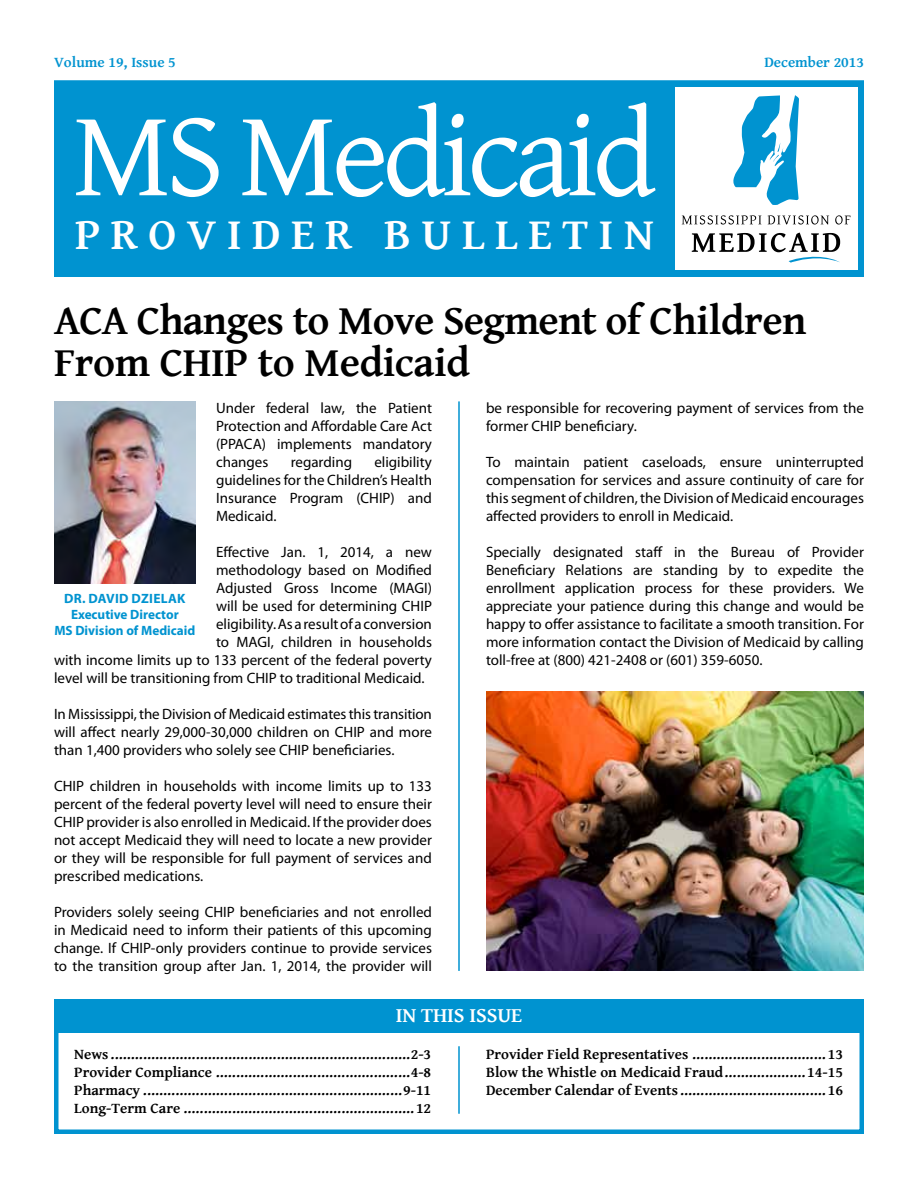
<style>
.page{position:relative;width:918px;height:1188px;background:#fff}
.page>*{position:absolute;margin:0;border:0;box-sizing:border-box;transform-origin:0 0}
.t1{font:123px "Gentium Basic";letter-spacing:-.05em;color:#fff}
.t2{font:700 45px "Gentium Basic";letter-spacing:.23em;color:#fff}
.t3{font:700 42px/42px "Gentium Basic";letter-spacing:-.015em;color:#000}
.t4{font:700 21px "Gentium Basic";color:#fff}
.t5{font:15px/18px "Myriad Pro";color:#000;text-align:justify}
.t6{font:700 15px/18px "Gentium Basic";color:#000;text-align:justify}
.t7{font:700 15px "Gentium Basic";color:#0093d0}
.t8{font:700 13.5px/16.2px "Myriad Pro";color:#0093d0;text-align:center}
</style>
<div class="page">
<hr style="left:54px;top:80px;width:810px;height:2px;background:#0093d0">
<div style="left:54px;top:81px;width:810px;height:196px;background:#0093d0"></div>
<div style="left:54px;top:1009px;width:810px;height:125px;background:#fff;border:4px solid #0093d0"></div>
<div style="left:54px;top:999px;width:810px;height:34px;background:#0093d0"></div>
<hr style="left:458px;top:401px;width:2px;height:570px;background:#0093d0">
<hr style="left:458px;top:1046px;width:2px;height:68px;background:#0093d0">
<img style="left:54px;top:401px;width:142px;height:183px">
<div style="left:675px;top:88px;width:182px;height:182px;background:#fff"></div>
<svg style="left:733px;top:95px;width:66px;height:110px"></svg>
<svg style="left:682px;top:215px;width:79px;height:10px"></svg>
<svg style="left:768px;top:215px;width:61px;height:10px"></svg>
<svg style="left:835px;top:215px;width:16px;height:10px"></svg>
<svg style="left:692px;top:233px;width:148px;height:30px"></svg>
<img style="left:486px;top:692px;width:378px;height:279px">
<p class="t7" style="left:54px;top:51px;width:123px">Volume 19, Issue 5</p>
<p class="t7" style="left:764px;top:51px;width:101px">December 2013</p>
<h1 class="t1" style="left:72px;top:65px;width:586px">MS Medicaid</h1>
<h2 class="t2" style="left:75px;top:200px;width:580px">Provider Bulletin</h2>
<h3 class="t3" style="left:54px;top:298px;width:754px">ACA Changes to Move Segment of Children<br>From CHIP to Medicaid</h3>
<p class="t5" style="left:216px;top:398px;width:218px">Under federal law, the Patient Protection and Affordable Care Act (PPACA) implements mandatory changes</p>
<p class="t5" style="left:486px;top:398px;width:380px">be responsible for recovering payment of services from the former CHIP beneficiary.</p>
<p class="t5" style="left:486px;top:452px;width:380px">To maintain patient caseloads, ensure uninterrupted compensation for services and assure continuity of care for this segment of children, the Division of Medicaid encourages affected providers to enroll in Medicaid.</p>
<p class="t5" style="left:486px;top:542px;width:380px">Specially designated staff in the Bureau of Provider Beneficiary Relations are standing by to expedite the enrollment application process for these providers. We appreciate your patience during this change and would be happy to offer assistance to facilitate a smooth transition. For more information contact the Division of Medicaid by calling toll-free at (800) 421-2408 or (601) 359-6050.</p>
<p class="t5" style="left:216px;top:452px;width:218px;text-indent:158px">eligibility guidelines for the Children’s Health Insurance Program (CHIP) and Medicaid.</p>
<p class="t5" style="left:216px;top:542px;width:217px">Effective Jan. 1, 2014, a new</p>
<p class="t5" style="left:216px;top:560px;width:217px">methodology based on Modified</p>
<p class="t5" style="left:216px;top:578px;width:218px">Adjusted Gross Income (MAGI)</p>
<p class="t5" style="left:216px;top:596px;width:217px">will be used for determining CHIP</p>
<p class="t5" style="left:216px;top:614px;width:217px">eligibility. As a result of a conversion</p>
<p class="t5" style="left:216px;top:632px;width:217px">to MAGI, children in households</p>
<p class="t5" style="left:54px;top:650px;width:379px">with income limits up to 133 percent of the federal poverty</p>
<p class="t5" style="left:54px;top:668px;width:372px">level will be transitioning from CHIP to traditional Medicaid.</p>
<p class="t5" style="left:54px;top:704px;width:379px">In Mississippi, the Division of Medicaid estimates this transition will affect nearly 29,000-30,000 children on CHIP and more than 1,400 providers who solely see CHIP beneficiaries.</p>
<p class="t5" style="left:54px;top:776px;width:380px">CHIP children in households with income limits up to 133 percent of the federal poverty level will need to ensure their CHIP provider is also enrolled in Medicaid. If the provider does not accept Medicaid they will need to locate a new provider or they will be responsible for full payment of services and prescribed medications.</p>
<p class="t5" style="left:54px;top:902px;width:380px">Providers solely seeing CHIP beneficiaries and not enrolled in Medicaid need to inform their patients of this upcoming change. If CHIP-only providers continue to provide services to the transition group after Jan. 1, 2014, the provider will</p>
<p class="t5" style="left:291px;top:452px;width:63px">regarding</p>
<p class="t8" style="left:54px;top:591px;width:142px">Dr. David Dzielak<br>Executive Director<br>MS Division of Medicaid</p>
<h3 class="t4" style="left:396px;top:999px;width:115px">IN THIS ISSUE</h3>
<p class="t6" style="left:74px;top:1045px;width:359px">News ..........................................................................2-3<br>Provider Compliance ................................................4-8<br>Pharmacy ................................................................9-11<br>Long-Term Care .........................................................12</p>
<p class="t6" style="left:486px;top:1045px;width:359px">Provider Field Representatives ................................. 13<br>Blow the Whistle on Medicaid Fraud....................14-15<br>December Calendar of Events .................................... 16</p>
</div>
